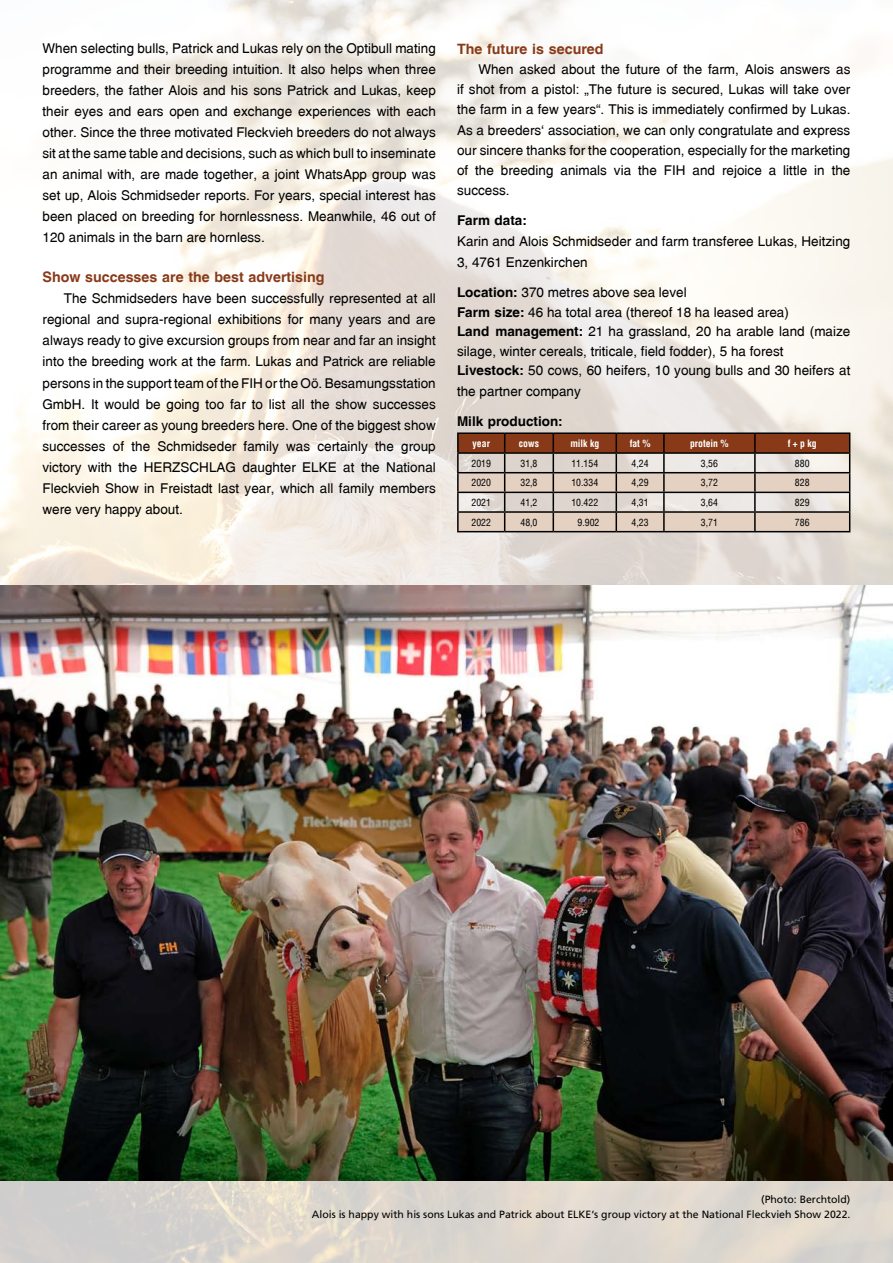
<style>
.page{position:relative;width:893px;height:1263px;background:#fff}
.page>*{position:absolute;margin:0;border:0;box-sizing:border-box;transform-origin:0 0}
.t1{font:14.25px "Switzerland CE Bold";color:#883a18}
.t2{font:13.5px/21px "Switzerland CE";color:#000;text-align:justify}
.t3{font:13.5px "Switzerland CE Bold";color:#000}
.t4{font:10.5px/14.2px "Frutiger CE";color:#000;text-align:right}
.t5{font:9.75px "Switzerland Condensed CE";color:#000}
.t6{font:9.75px "Switzerland Condensed CE Bold";color:#fff}
.s1{font-family:"Switzerland CE Bold"}
</style>
<div class="page">
<img style="left:0;top:0;width:893px;height:1263px">
<img style="left:0;top:585px;width:893px;height:595px">
<hr style="left:457px;top:432px;width:48px;height:2px;background:#000">
<hr style="left:505px;top:432px;width:48px;height:2px;background:#000">
<hr style="left:553px;top:432px;width:63px;height:2px;background:#000">
<hr style="left:616px;top:432px;width:48px;height:2px;background:#000">
<hr style="left:664px;top:432px;width:91px;height:2px;background:#000">
<hr style="left:755px;top:432px;width:95px;height:2px;background:#000">
<svg style="left:457px;top:433px;width:393px;height:98px;background:#bca497"></svg>
<hr style="left:457px;top:531px;width:48px;height:1px;background:#000">
<hr style="left:505px;top:531px;width:48px;height:1px;background:#000">
<hr style="left:553px;top:531px;width:63px;height:1px;background:#000">
<hr style="left:616px;top:531px;width:48px;height:1px;background:#000">
<hr style="left:664px;top:531px;width:91px;height:1px;background:#000">
<hr style="left:755px;top:531px;width:95px;height:1px;background:#000">
<p class="t2" style="left:43px;top:38px;width:395px">When selecting bulls, Patrick and Lukas rely on the Optibull mating programme and their breeding intuition. It also helps when three breeders, the father Alois and his sons Patrick and Lukas, keep their eyes and ears open and exchange experiences with each other. Since the three motivated Fleckvieh breeders do not always sit at the same table and decisions, such as which bull to inseminate an animal with, are made together, a joint WhatsApp group was set up, Alois Schmidseder reports. For years, special interest has been placed on breeding for hornlessness. Meanwhile, 46 out of 120 animals in the barn are hornless.</p>
<p class="t1" style="left:43px;top:269px;width:284px">Show successes are the best advertising</p>
<p class="t2" style="left:42px;top:288px;width:395px;text-indent:21px">The Schmidseders have been successfully represented at all regional and supra-regional exhibitions for many years and are always ready to give excursion groups from near and far an insight into the breeding work at the farm. Lukas and Patrick are reliable persons in the support team of the FIH or the Oö. Besamungsstation GmbH. It would be going too far to list all the show successes from their career as young breeders here. One of the biggest show successes of the Schmidseder family was certainly the group victory with the HERZSCHLAG daughter ELKE at the National Fleckvieh Show in Freistadt last year, which all family members were very happy about.</p>
<p class="t1" style="left:457px;top:40px;width:148px">The future is secured</p>
<p class="t2" style="left:457px;top:59px;width:395px;line-height:20.2px;text-indent:21px">When asked about the future of the farm, Alois answers as if shot from a pistol: „The future is secured, Lukas will take over the farm in a few years“. This is immediately confirmed by Lukas.<br>As a breeders‘ association, we can only congratulate and express our sincere thanks for the cooperation, especially for the marketing of the breeding animals via the FIH and rejoice a little in the success.</p>
<p class="t3" style="left:457px;top:213px;width:71px">Farm data:</p>
<p class="t2" style="left:457px;top:231px;width:395px">Karin and Alois Schmidseder and farm transferee Lukas, Heitzing<br>3, 4761 Enzenkirchen</p>
<p class="t2" style="left:457px;top:283px;width:395px;line-height:19.5px;text-align:left"><span class="s1">Location:</span> 370 metres above sea level<br><span class="s1">Farm size:</span> 46 ha total area (thereof 18 ha leased area)<br><span class="s1">Land management:</span> 21 ha grassland, 20 ha arable land (maize silage, winter cereals, triticale, field fodder), 5 ha forest <span class="s1">Livestock:</span> 50 cows, 60 heifers, 10 young bulls and 30 heifers at</p>
<p class="t2" style="left:457px;top:381px;width:125px">the partner company</p>
<p class="t3" style="left:457px;top:414px;width:107px">Milk production:</p>
<p class="t6" style="left:473px;top:438px;width:19px">year</p>
<p class="t6" style="left:519px;top:438px;width:22px">cows</p>
<p class="t6" style="left:570px;top:438px;width:30px">milk kg</p>
<p class="t6" style="left:630px;top:438px;width:22px">fat %</p>
<p class="t6" style="left:690px;top:438px;width:40px">protein %</p>
<p class="t6" style="left:788px;top:438px;width:30px">f + p kg</p>
<p class="t5" style="left:471px;top:457px;width:21px">2019</p>
<p class="t5" style="left:520px;top:457px;width:19px">31,8</p>
<p class="t5" style="left:571px;top:457px;width:28px">11.154</p>
<p class="t5" style="left:632px;top:457px;width:19px">4,24</p>
<p class="t5" style="left:701px;top:457px;width:19px">3,56</p>
<p class="t5" style="left:795px;top:457px;width:16px">880</p>
<p class="t5" style="left:471px;top:477px;width:21px">2020</p>
<p class="t5" style="left:520px;top:477px;width:19px">32,8</p>
<p class="t5" style="left:571px;top:477px;width:28px">10.334</p>
<p class="t5" style="left:632px;top:477px;width:19px">4,29</p>
<p class="t5" style="left:701px;top:477px;width:19px">3,72</p>
<p class="t5" style="left:795px;top:477px;width:16px">828</p>
<p class="t5" style="left:471px;top:497px;width:21px">2021</p>
<p class="t5" style="left:520px;top:497px;width:19px">41,2</p>
<p class="t5" style="left:571px;top:497px;width:28px">10.422</p>
<p class="t5" style="left:632px;top:497px;width:19px">4,31</p>
<p class="t5" style="left:701px;top:497px;width:19px">3,64</p>
<p class="t5" style="left:795px;top:497px;width:16px">829</p>
<p class="t5" style="left:471px;top:516px;width:21px">2022</p>
<p class="t5" style="left:520px;top:516px;width:19px">48,0</p>
<p class="t5" style="left:577px;top:516px;width:23px">9.902</p>
<p class="t5" style="left:632px;top:516px;width:19px">4,23</p>
<p class="t5" style="left:701px;top:516px;width:19px">3,71</p>
<p class="t5" style="left:795px;top:516px;width:16px">786</p>
<p class="t4" style="left:312px;top:1193px;width:540px">(Photo: Berchtold)<br>Alois is happy with his sons Lukas and Patrick about ELKE‘s group victory at the National Fleckvieh Show 2022.</p>
</div>
